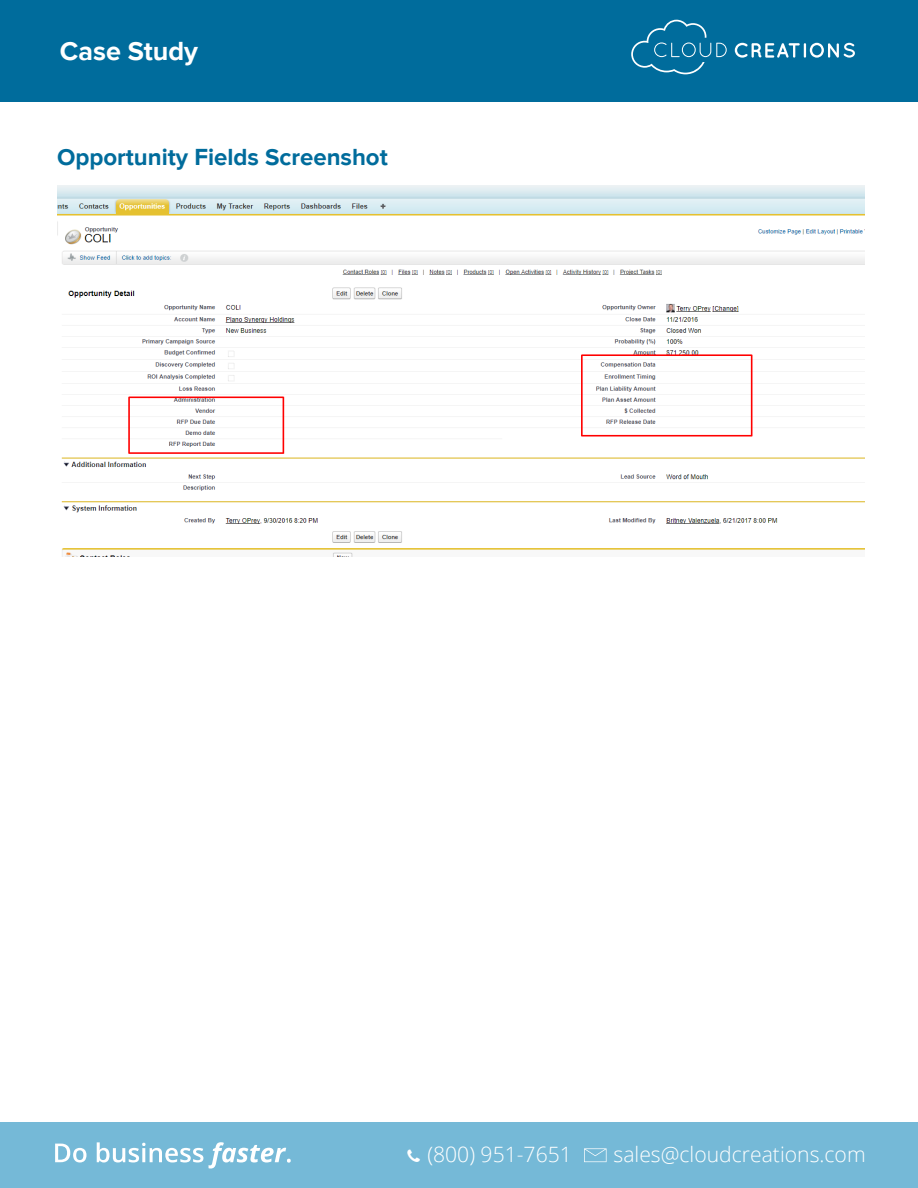
<style>
.page{position:relative;width:918px;height:1188px;background:#fff}
.page>*{position:absolute;margin:0;border:0;box-sizing:border-box;transform-origin:0 0}
.t1{font:700 27px "Proxima Nova";color:#fff}
.t2{font:700 24px "Proxima Nova";color:#006c9c}
.t3{font:300 21.15px "Open Sans";color:#fff}
</style>
<div class="page">
<div style="left:0;top:1122px;width:918px;height:66px;background:#75b9d7"></div>
<svg style="left:584px;top:1148px;width:23px;height:14px"></svg>
<svg style="left:55px;top:1144px;width:31px;height:19px"></svg>
<svg style="left:97px;top:1142px;width:106px;height:21px"></svg>
<svg style="left:209px;top:1142px;width:82px;height:27px"></svg>
<div style="left:0;top:0;width:918px;height:102px;background:#006c9c"></div>
<svg style="left:631px;top:20px;width:224px;height:54px"></svg>
<img style="left:57px;top:186px;width:808px;height:370px">
<p class="t1" style="left:60px;top:36px;width:140px">Case Study</p>
<p class="t2" style="left:57px;top:144px;width:332px">Opportunity Fields Screenshot</p>
<p class="t3" style="left:427px;top:1140px;width:146px">(800) 951-7651</p>
<p class="t3" style="left:614px;top:1140px;width:254px">sales@cloudcreations.com</p>
</div>
